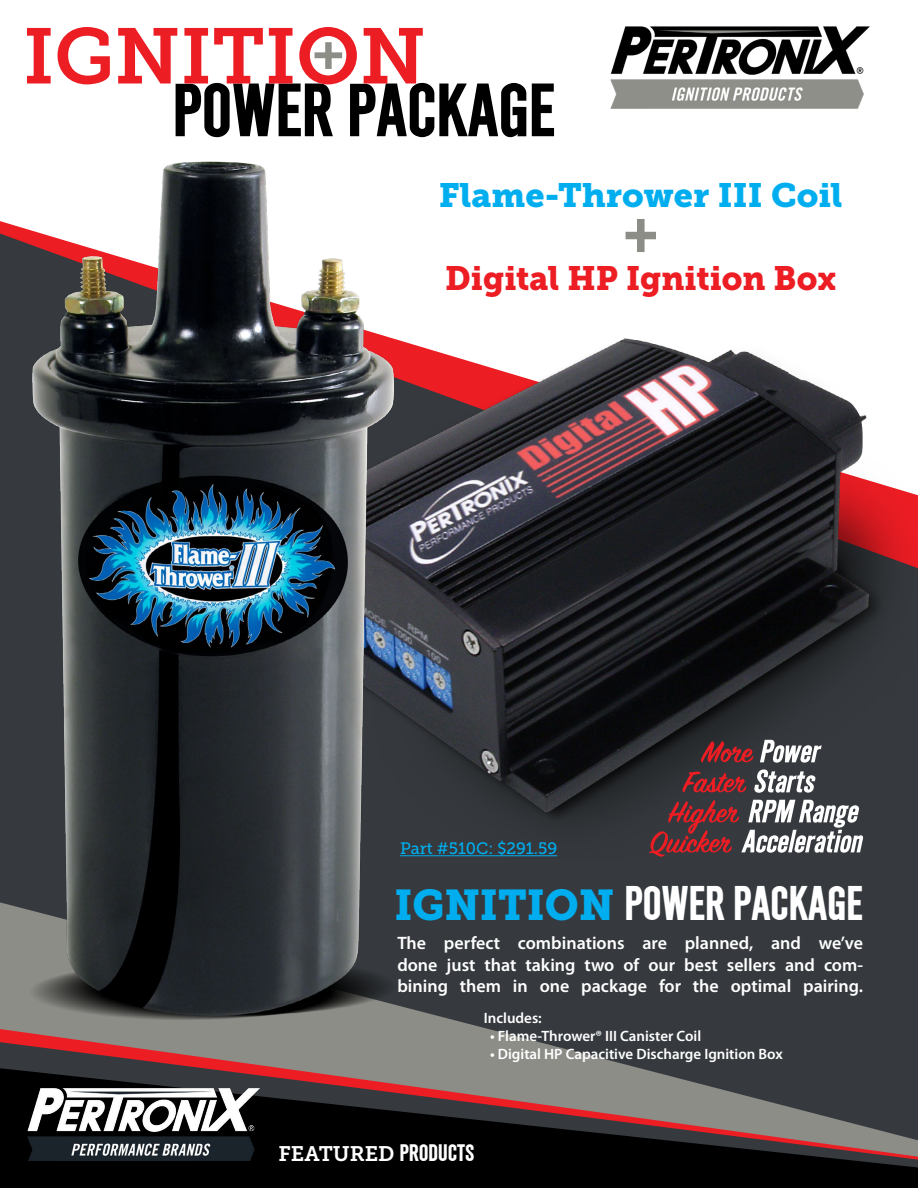
<style>
.page{position:relative;width:918px;height:1188px;background:#fff}
.page>*{position:absolute;margin:0;border:0;box-sizing:border-box;transform-origin:0 0}
.t1{font:57.6px "Museo Slab 900";color:#8d8d88}
.t2{font:700 42.75px "Simple Type";color:#fff}
.t3{font:33.6px "Museo Slab 900";color:#00aeef}
.t4{font:33.6px "Museo Slab 900";color:#ed1d24}
.t5{font:21px "Museo Slab 700";color:#fff}
.t6{font:600 18px/21.6px "Myriad Pro";color:#fff;text-align:justify}
.t7{font:16.5px "Museo Slab 500";color:#00aeef}
.t8{font:600 15px "Myriad Pro";color:#fff}
.s1{font-family:"Museo Slab 900";font-weight:400;color:#00aeef}
.s2{font-family:"Simple Type";font-weight:700}
</style>
<div class="page">
<div style="left:429px;top:858px;width:489px;height:44px;background:#363a3e"></div>
<div style="left:429px;top:902px;width:489px;height:125px;background:#363a3e"></div>
<img style="left:429px;top:338px;width:489px;height:520px">
<img style="left:0;top:137px;width:429px;height:890px">
<svg style="left:532px;top:84px;width:22px;height:52px"></svg>
<svg style="left:27px;top:28px;width:24px;height:55px"></svg>
<svg style="left:58px;top:27px;width:52px;height:57px"></svg>
<svg style="left:118px;top:27px;width:408px;height:110px"></svg>
<img style="left:610px;top:26px;width:260px;height:83px">
<svg style="left:760px;top:740px;width:62px;height:23px"></svg>
<svg style="left:754px;top:769px;width:61px;height:24px"></svg>
<svg style="left:701px;top:741px;width:52px;height:22px"></svg>
<svg style="left:683px;top:772px;width:63px;height:20px"></svg>
<svg style="left:649px;top:800px;width:214px;height:57px"></svg>
<hr style="left:400px;top:855px;width:157px;height:1px;background:#00aeef">
<div style="left:0;top:1169px;width:918px;height:19px;background:#000"></div>
<div style="left:0;top:1161px;width:918px;height:8px;background:#000"></div>
<svg style="left:0;top:1027px;width:918px;height:134px;background:#554748"></svg>
<img style="left:24px;top:1085px;width:240px;height:76px">
<h3 class="t3" style="left:439px;top:176px;width:405px">Flame-Thrower III Coil</h3>
<h1 class="t1" style="left:623px;top:198px;width:37px">+</h1>
<h3 class="t4" style="left:445px;top:259px;width:393px">Digital HP Ignition Box</h3>
<p class="t7" style="left:400px;top:839px;width:159px">Part #510C: $291.59</p>
<h2 class="t2" style="left:394px;top:877px;width:470px"><span class="s1">IGNITION</span> POWER PACKAGE</h2>
<p class="t6" style="left:397px;top:932px;width:467px">The perfect combinations are planned, and we’ve done just that taking two of our best sellers and com&shy;bining them in one package for the optimal pairing.</p>
<p class="t8" style="left:484px;top:1008px;width:60px">Includes:</p>
<p class="t8" style="left:490px;top:1026px;width:213px">• Flame-Thrower® III Canister Coil</p>
<p class="t8" style="left:490px;top:1044px;width:294px">• Digital HP Capacitive Discharge Ignition Box</p>
<p class="t5" style="left:279px;top:1142px;width:197px">FEATURED <span class="s2">PRODUCTS</span></p>
</div>
